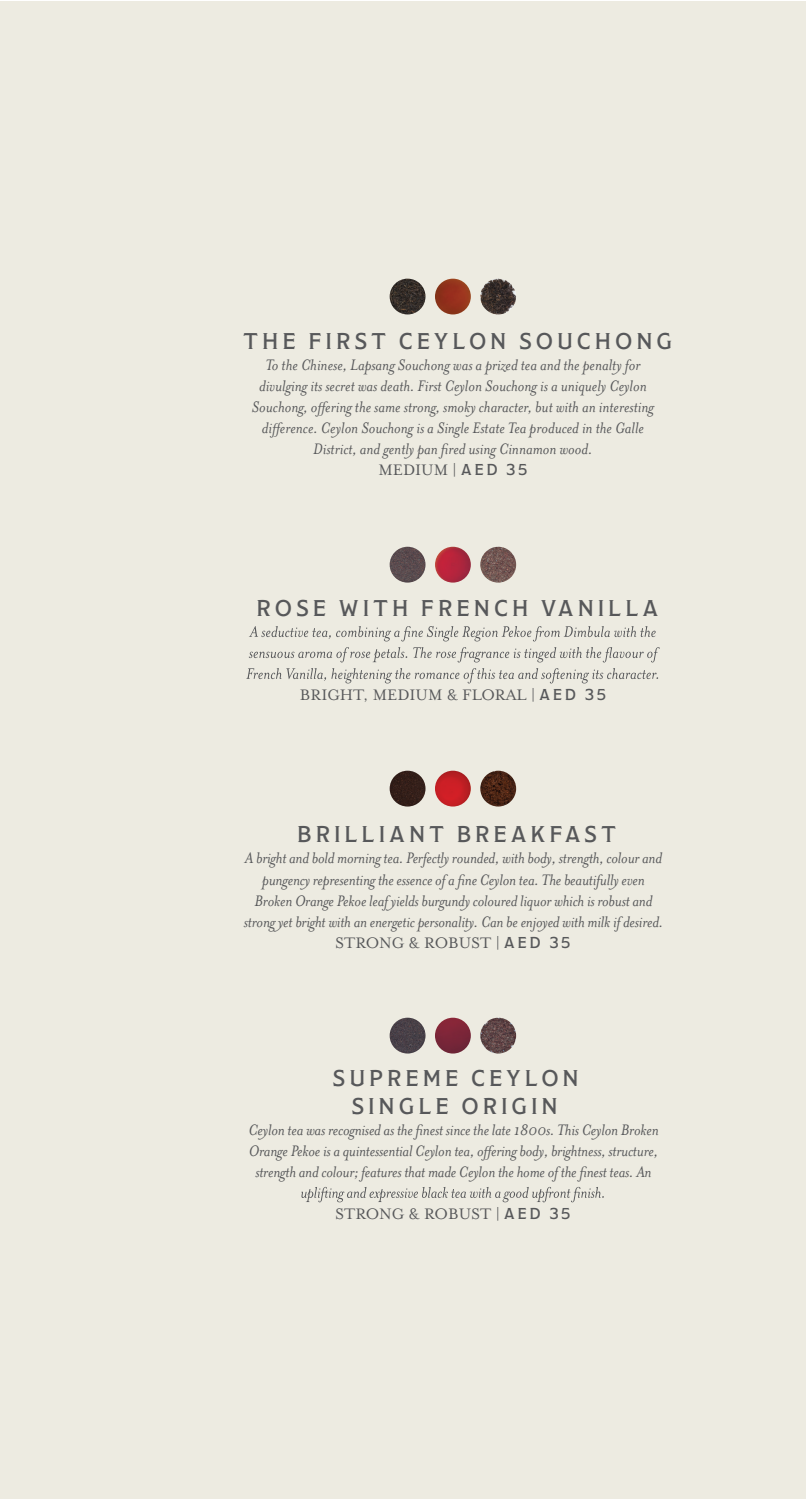
<style>
.page{position:relative;width:806px;height:1499px;background:#fff}
.page>*{position:absolute;margin:0;border:0;box-sizing:border-box;transform-origin:0 0}
.t1{font:300 22.75px/27.3px "Modesto Text";letter-spacing:.2em;color:#57585a;text-align:center}
.t2{font:italic 17.5px/21px "Mrs Eaves OT";letter-spacing:-.01em;color:#57585a;text-align:center}
.t3{font:17.5px "Mrs Eaves OT";color:#57585a}
.s1{font-style:normal}
.s2{font-family:"Modesto Text";font-weight:300;font-style:normal;font-size:15.75px}
.s3{font-family:"Modesto Text";font-weight:300;font-size:15.75px}
</style>
<div class="page">
<div style="left:0;top:1px;width:806px;height:1498px;background:#edebe1"></div>
<img style="left:435px;top:770px;width:36px;height:36px;border-radius:18px">
<img style="left:389px;top:770px;width:36px;height:36px;border-radius:18px">
<img style="left:480px;top:770px;width:36px;height:36px;border-radius:18px">
<img style="left:435px;top:1017px;width:36px;height:36px;border-radius:18px">
<img style="left:389px;top:1017px;width:36px;height:36px;border-radius:18px">
<img style="left:480px;top:1017px;width:36px;height:36px;border-radius:18px">
<img style="left:435px;top:279px;width:36px;height:35px;border-radius:18px">
<img style="left:389px;top:279px;width:36px;height:35px;border-radius:18px">
<img style="left:480px;top:279px;width:36px;height:35px;border-radius:18px">
<img style="left:435px;top:547px;width:36px;height:35px;border-radius:18px">
<img style="left:389px;top:547px;width:36px;height:35px;border-radius:18px">
<img style="left:480px;top:547px;width:36px;height:35px;border-radius:18px">
<svg style="left:249px;top:626px;width:406px;height:15px"></svg>
<svg style="left:249px;top:647px;width:411px;height:15px"></svg>
<svg style="left:246px;top:668px;width:412px;height:15px"></svg>
<svg style="left:301px;top:1187px;width:303px;height:15px"></svg>
<h1 class="t1" style="left:243px;top:328px;width:430px">THE FIRST CEYLON SOUCHONG</h1>
<p class="t2" style="left:252px;top:354px;width:403px">To the Chinese, Lapsang Souchong was a prized tea and the penalty for divulging its secret was death. First Ceylon Souchong is a uniquely Ceylon Souchong, offering the same strong, smoky character, but with an interesting difference. Ceylon Souchong is a Single Estate Tea produced in the Galle District, and gently pan fired using Cinnamon wood.<br><span class="s1">MEDIUM |</span> <span class="s2">A E D 3 5</span></p>
<h1 class="t1" style="left:257px;top:594px;width:402px">ROSE WITH FRENCH VANILLA</h1>
<p class="t3" style="left:300px;top:684px;width:307px">BRIGHT, MEDIUM &amp; FLORAL | <span class="s3">A E D 3 5</span></p>
<h1 class="t1" style="left:297px;top:821px;width:320px">BRILLIANT BREAKFAST</h1>
<p class="t2" style="left:244px;top:848px;width:421px">A bright and bold morning tea. Perfectly rounded, with body, strength, colour and pungency representing the essence of a fine Ceylon tea. The beautifully even Broken Orange Pekoe leaf yields burgundy coloured liquor which is robust and strong yet bright with an energetic personality. Can be enjoyed with milk if desired.<br><span class="s1">STRONG &amp; ROBUST |</span> <span class="s2">A E D 3 5</span></p>
<h1 class="t1" style="left:333px;top:1065px;width:247px">SUPREME CEYLON<br>SINGLE ORIGIN</h1>
<p class="t2" style="left:248px;top:1119px;width:412px">Ceylon tea was recognised as the finest since the late 1800s. This Ceylon Broken<br>Orange Pekoe is a quintessential Ceylon tea, offering body, brightness, structure, strength and colour; features that made Ceylon the home of the finest teas. An</p>
<p class="t3" style="left:335px;top:1203px;width:236px">STRONG &amp; ROBUST | <span class="s3">A E D 3 5</span></p>
</div>
